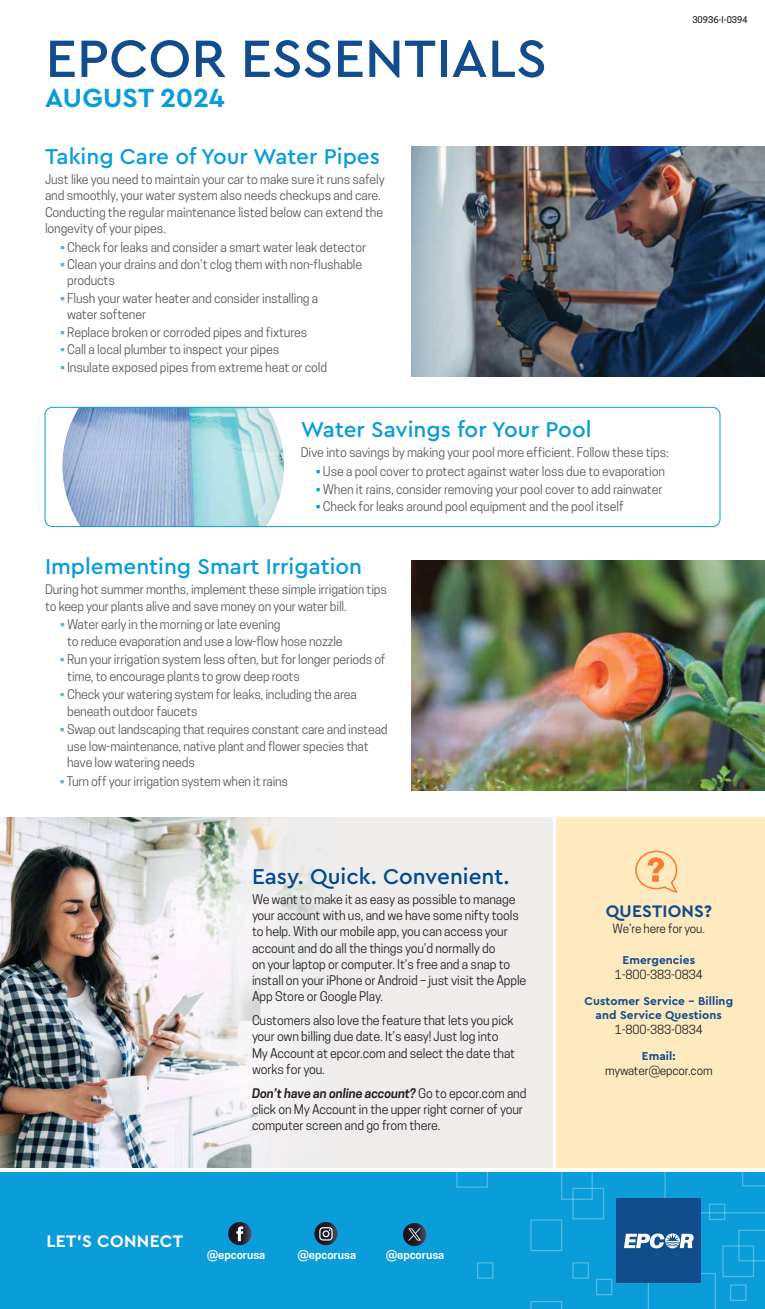
<style>
.page{position:relative;width:765px;height:1309px;background:#fff}
.page>*{position:absolute;margin:0;border:0;box-sizing:border-box;transform-origin:0 0}
.t1{font:500 55px "Cera PRO";color:#114c8d}
.t2{font:700 27.5px "Cera PRO";letter-spacing:-.005em;color:#0a9dd9}
.t3{font:500 22.5px "Cera PRO";color:#0a9dd9}
.t4{font:500 22.5px "Cera PRO";color:#004a8f}
.t5{font:700 17.5px "Cera PRO";letter-spacing:.02em;color:#fff}
.t6{font:700 17.5px "Cera PRO";letter-spacing:.01em;color:#114c8d}
.t7{font:12.5px/16.2px "Cooper Hewitt";letter-spacing:-.015em;color:#58595b}
.t8{font:12.5px/16.2px "Cooper Hewitt";letter-spacing:-.01em;color:#231f20}
.t9{font:11.88px "Cooper Hewitt";letter-spacing:-.01em;color:#231f20}
.t10{font:700 11.88px/14.4px "Cera PRO";letter-spacing:.01em;color:#114c8d;text-align:center}
.t11{font:600 11.25px "Cooper Hewitt";color:#fff}
.t12{font:500 8.75px "Cooper Hewitt";color:#231f20}
.s1{color:#5bace0}
.s2{color:#0a9dd9}
.s3{font-weight:600;font-style:italic}
</style>
<div class="page">
<div style="left:0;top:1172px;width:765px;height:137px;background:#0a9dd9"></div>
<svg style="left:738px;top:1229px;width:27px;height:32px"></svg>
<svg style="left:561px;top:1172px;width:32px;height:28px"></svg>
<svg style="left:456px;top:1172px;width:32px;height:16px"></svg>
<svg style="left:530px;top:1301px;width:32px;height:8px"></svg>
<svg style="left:648px;top:1273px;width:68px;height:36px"></svg>
<svg style="left:664px;top:1172px;width:101px;height:41px"></svg>
<div style="left:617px;top:1198px;width:84px;height:85px;background:#114c8d"></div>
<svg style="left:624px;top:1233px;width:70px;height:15px"></svg>
<svg style="left:228px;top:1222px;width:23px;height:23px"></svg>
<svg style="left:236px;top:1226px;width:7px;height:15px"></svg>
<svg style="left:314px;top:1222px;width:24px;height:23px"></svg>
<svg style="left:319px;top:1227px;width:14px;height:13px"></svg>
<svg style="left:403px;top:1223px;width:23px;height:23px"></svg>
<svg style="left:408px;top:1228px;width:13px;height:12px"></svg>
<img style="left:412px;top:146px;width:353px;height:231px">
<div style="left:61px;top:407px;width:225px;height:120px;background:#004a8f;opacity:.2"></div>
<div style="left:45px;top:407px;width:675px;height:120px;border:1px solid #0a9dd9;border-radius:8px"></div>
<div style="left:557px;top:817px;width:208px;height:351px;background:#ffeabf"></div>
<svg style="left:635px;top:850px;width:43px;height:43px"></svg>
<div style="left:0;top:817px;width:553px;height:351px;background:#eeedec"></div>
<img style="left:0;top:817px;width:320px;height:351px">
<svg style="left:185px;top:937px;width:154px;height:154px"></svg>
<svg style="left:168px;top:1003px;width:154px;height:155px"></svg>
<svg style="left:136px;top:833px;width:154px;height:154px"></svg>
<img style="left:412px;top:560px;width:353px;height:230px">
<h1 class="t1" style="left:46px;top:22px;width:503px">EPCOR ESSENTIALS</h1>
<h2 class="t2" style="left:45px;top:79px;width:181px">AUGUST 2024</h2>
<h3 class="t3" style="left:45px;top:142px;width:336px">Taking Care of Your Water Pipes</h3>
<p class="t7" style="left:45px;top:171px;width:341px">Just like you need to maintain your car to make sure it runs safely and smoothly, your water system also needs checkups and care.<br>Conducting the regular maintenance listed below can extend the longevity of your pipes.</p>
<p class="t7" style="left:60px;top:239px;width:308px"><span class="s1">•</span> Check for leaks and consider a smart water leak detector</p>
<p class="t7" style="left:67px;top:256px;width:297px;text-indent:-7px"><span class="s1">•</span> Clean your drains and don’t clog them with non-flushable products</p>
<p class="t7" style="left:67px;top:290px;width:252px;text-indent:-7px"><span class="s1">•</span> Flush your water heater and consider installing a water softener</p>
<p class="t7" style="left:60px;top:324px;width:249px"><span class="s1">•</span> Replace broken or corroded pipes and fixtures</p>
<p class="t7" style="left:60px;top:341px;width:221px"><span class="s1">•</span> Call a local plumber to inspect your pipes</p>
<p class="t7" style="left:60px;top:359px;width:269px"><span class="s1">•</span> Insulate exposed pipes from extreme heat or cold</p>
<h3 class="t3" style="left:301px;top:415px;width:292px">Water Savings for Your Pool</h3>
<p class="t7" style="left:301px;top:444px;width:370px">Dive into savings by making your pool more efficient. Follow these tips:</p>
<p class="t7" style="left:316px;top:463px;width:351px"><span class="s2">•</span> Use a pool cover to protect against water loss due to evaporation</p>
<p class="t7" style="left:316px;top:481px;width:348px"><span class="s2">•</span> When it rains, consider removing your pool cover to add rainwater</p>
<p class="t7" style="left:316px;top:498px;width:310px"><span class="s2">•</span> Check for leaks around pool equipment and the pool itself</p>
<h3 class="t3" style="left:45px;top:552px;width:319px">Implementing Smart Irrigation</h3>
<p class="t7" style="left:45px;top:581px;width:343px">During hot summer months, implement these simple irrigation tips to keep your plants alive and save money on your water bill.</p>
<p class="t7" style="left:67px;top:616px;width:277px;text-indent:-7px"><span class="s1">•</span> Water early in the morning or late evening<br>to reduce evaporation and use a low-flow hose nozzle</p>
<p class="t7" style="left:67px;top:651px;width:320px;text-indent:-7px"><span class="s1">•</span> Run your irrigation system less often, but for longer periods of time, to encourage plants to grow deep roots</p>
<p class="t7" style="left:67px;top:686px;width:291px;text-indent:-7px"><span class="s1">•</span> Check your watering system for leaks, including the area beneath outdoor faucets</p>
<p class="t7" style="left:67px;top:721px;width:322px;text-indent:-7px"><span class="s1">•</span> Swap out landscaping that requires constant care and instead use low-maintenance, native plant and flower species that have low watering needs</p>
<p class="t7" style="left:60px;top:773px;width:230px"><span class="s1">•</span> Turn off your irrigation system when it rains</p>
<p class="t12" style="left:692px;top:14px;width:57px">30936-I-0394</p>
<h3 class="t4" style="left:252px;top:861px;width:259px">Easy. Quick. Convenient.</h3>
<p class="t8" style="left:252px;top:891px;width:276px">We want to make it as easy as possible to manage your account with us, and we have some nifty tools to help. With our mobile app, you can access your account and do all the things you’d normally do<br>on your laptop or computer. It’s free and a snap to install on your iPhone or Android – just visit the Apple App Store or Google Play.</p>
<p class="t8" style="left:252px;top:1012px;width:265px">Customers also love the feature that lets you pick your own billing due date. It’s easy! Just log into My Account at epcor.com and select the date that works for you.</p>
<p class="t8" style="left:252px;top:1085px;width:276px"><span class="s3">Don’t have an online account?</span> Go to epcor.com and click on My Account in the upper right corner of your computer screen and go from there.</p>
<h3 class="t5" style="left:46px;top:1230px;width:138px">LET’S CONNECT</h3>
<p class="t11" style="left:207px;top:1248px;width:60px">@epcorusa</p>
<p class="t11" style="left:298px;top:1248px;width:60px">@epcorusa</p>
<p class="t11" style="left:386px;top:1248px;width:60px">@epcorusa</p>
<h3 class="t6" style="left:606px;top:899px;width:108px">QUESTIONS?</h3>
<p class="t9" style="left:613px;top:922px;width:94px">We’re here for you.</p>
<p class="t10" style="left:622px;top:952px;width:74px">Emergencies</p>
<p class="t9" style="left:615px;top:967px;width:90px">1-800-383-0834</p>
<p class="t10" style="left:584px;top:993px;width:150px">Customer Service – Billing and Service Questions</p>
<p class="t9" style="left:615px;top:1022px;width:90px">1-800-383-0834</p>
<p class="t10" style="left:642px;top:1048px;width:35px">Email:</p>
<p class="t9" style="left:605px;top:1063px;width:109px">mywater@epcor.com</p>
</div>
